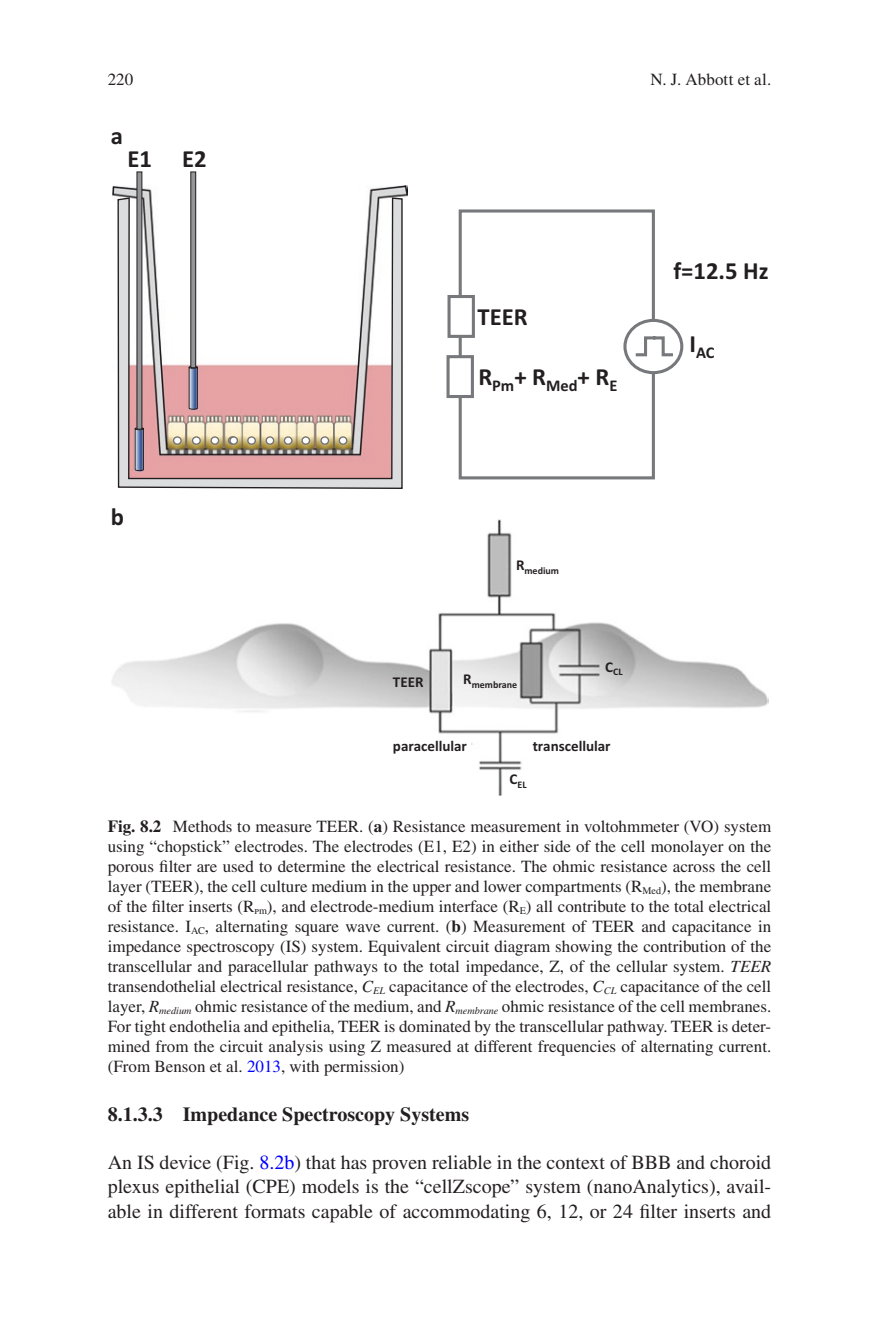
<style>
.page{position:relative;width:879px;height:1333px;background:#fff}
.page>*{position:absolute;margin:0;border:0;box-sizing:border-box;transform-origin:0 0}
.t1{font:24.6px "Calibri Bold 2";color:#231f20}
.t2{font:20px/24px "Times LT Std";color:#231f20;text-align:justify}
.t3{font:700 20px "Times LT Std";color:#231f20}
.t4{font:17px/20px "Times LT Std";color:#231f20;text-align:justify}
.t5{font:17px "Times LT Std Roman 2";letter-spacing:.005em;color:#231f20}
.t6{font:16.4px "Calibri Bold 2";color:#231f20}
.t7{font:15px "Calibri Bold 2";color:#231f20}
.t8{font:10px "Calibri Bold 2";color:#231f20}
.s1{font-weight:700}
.s2{font-style:italic}
.s3{color:#00f}
</style>
<div class="page">
<img style="left:113px;top:185px;width:294px;height:12px">
<img style="left:112px;top:519px;width:656px;height:276px">
<div style="left:459px;top:209px;width:196px;height:270px;background:#fff;border:3px solid #76787b"></div>
<div style="left:447px;top:295px;width:28px;height:43px;background:#fff;border:3px solid #76787b"></div>
<div style="left:446px;top:355px;width:28px;height:43px;background:#fff;border:3px solid #76787b"></div>
<svg style="left:625px;top:320px;width:57px;height:52px"></svg>
<div style="left:623px;top:319px;width:60px;height:55px;border:3px solid #76787b;border-radius:50%"></div>
<svg style="left:632px;top:335px;width:44px;height:23px"></svg>
<svg style="left:117px;top:196px;width:286px;height:293px"></svg>
<svg style="left:134px;top:171px;width:64px;height:300px"></svg>
<svg style="left:137px;top:171px;width:5px;height:258px"></svg>
<div style="left:228px;top:436px;width:9px;height:9px;border:1px solid #717275;border-radius:50%"></div>
<svg style="left:192px;top:437px;width:8px;height:7px"></svg>
<div style="left:192px;top:436px;width:9px;height:9px;border:1px solid #717275;border-radius:50%"></div>
<svg style="left:174px;top:437px;width:7px;height:7px"></svg>
<div style="left:173px;top:436px;width:9px;height:9px;border:1px solid #717275;border-radius:50%"></div>
<svg style="left:211px;top:437px;width:8px;height:7px"></svg>
<div style="left:210px;top:436px;width:9px;height:9px;border:1px solid #717275;border-radius:50%"></div>
<svg style="left:230px;top:437px;width:7px;height:7px"></svg>
<div style="left:229px;top:436px;width:9px;height:9px;border:1px solid #717275;border-radius:50%"></div>
<svg style="left:248px;top:437px;width:7px;height:7px"></svg>
<div style="left:247px;top:436px;width:9px;height:9px;border:1px solid #717275;border-radius:50%"></div>
<svg style="left:266px;top:437px;width:8px;height:7px"></svg>
<div style="left:265px;top:436px;width:9px;height:9px;border:1px solid #717275;border-radius:50%"></div>
<div style="left:284px;top:437px;width:8px;height:7px;background:#fff;border-radius:50%"></div>
<div style="left:284px;top:436px;width:8px;height:9px;border:1px solid #717275;border-radius:50%"></div>
<svg style="left:302px;top:437px;width:7px;height:7px"></svg>
<div style="left:301px;top:436px;width:9px;height:9px;border:1px solid #717275;border-radius:50%"></div>
<svg style="left:321px;top:437px;width:7px;height:7px"></svg>
<div style="left:320px;top:436px;width:9px;height:9px;border:1px solid #717275;border-radius:50%"></div>
<div style="left:339px;top:437px;width:8px;height:7px;background:#fff;border-radius:50%"></div>
<div style="left:339px;top:436px;width:8px;height:9px;border:1px solid #717275;border-radius:50%"></div>
<p class="t4" style="left:108px;top:69px;width:27px">220</p>
<h1 class="t1" style="left:111px;top:119px;width:14px">a</h1>
<h1 class="t1" style="left:127px;top:141px;width:81px">E1 E2</h1>
<h1 class="t1" style="left:111px;top:499px;width:15px">b</h1>
<p class="t5" style="left:650px;top:70px;width:122px">N. J. Abbott et al.</p>
<h1 class="t1" style="left:477px;top:299px;width:52px">TEER</h1>
<p class="t6" style="left:478px;top:374px;width:141px"><sup>R</sup>Pm<sup>+</sup> <sup>R</sup>Med<sup>+</sup> <sup>R</sup>E</p>
<h1 class="t1" style="left:673px;top:253px;width:97px">f=12.5 Hz</h1>
<p class="t6" style="left:689px;top:341px;width:27px"><sup>I</sup>AC</p>
<p class="t8" style="left:516px;top:563px;width:44px"><sup>R</sup>medium</p>
<p class="t7" style="left:393px;top:671px;width:32px">TEER</p>
<p class="t8" style="left:463px;top:677px;width:56px"><sup>R</sup>membrane</p>
<p class="t8" style="left:605px;top:665px;width:19px"><sup>C</sup>CL</p>
<p class="t7" style="left:393px;top:735px;width:75px">paracellular</p>
<p class="t7" style="left:533px;top:735px;width:79px">transcellular</p>
<p class="t8" style="left:509px;top:777px;width:19px"><sup>C</sup>EL</p>
<p class="t4" style="left:108px;top:815px;width:665px"><span class="s1">Fig. 8.2</span> Methods to measure TEER. (<span class="s1">a</span>) Resistance measurement in voltohmmeter (VO) system using “chopstick” electrodes. The electrodes (E1, E2) in either side of the cell monolayer on the porous filter are used to determine the electrical resistance. The ohmic resistance across the cell layer (TEER), the cell culture medium in the upper and lower compartments (R<sub>Med</sub>), the membrane of the filter inserts (R<sub>pm</sub>), and electrode-medium interface (R<sub>E</sub>) all contribute to the total electrical resistance. I<sub>AC</sub>, alternating square wave current. (<span class="s1">b</span>) Measurement of TEER and capacitance in impedance spectroscopy (IS) system. Equivalent circuit diagram showing the contribution of the transcellular and paracellular pathways to the total impedance, Z, of the cellular system. <span class="s2">TEER </span>transendothelial electrical resistance, <span class="s2">C</span><sub>EL</sub> capacitance of the electrodes, <span class="s2">C</span><sub>CL</sub> capacitance of the cell layer, <span class="s2">R</span><sub>medium</sub> ohmic resistance of the medium, and <span class="s2">R</span><sub>membrane</sub> ohmic resistance of the cell membranes.<br>For tight endothelia and epithelia, TEER is dominated by the transcellular pathway. TEER is deter&shy;mined from the circuit analysis using Z measured at different frequencies of alternating current. (From Benson et al. <span class="s3">2013</span>, with permission)</p>
<p class="t3" style="left:108px;top:1102px;width:363px">8.1.3.3 Impedance Spectroscopy Systems</p>
<p class="t2" style="left:108px;top:1150px;width:665px">An IS device (Fig. <span class="s3">8.2b</span>) that has proven reliable in the context of BBB and choroid plexus epithelial (CPE) models is the “cellZscope” system (nanoAnalytics), avail&shy;able in different formats capable of accommodating 6, 12, or 24 filter inserts and</p>
</div>
